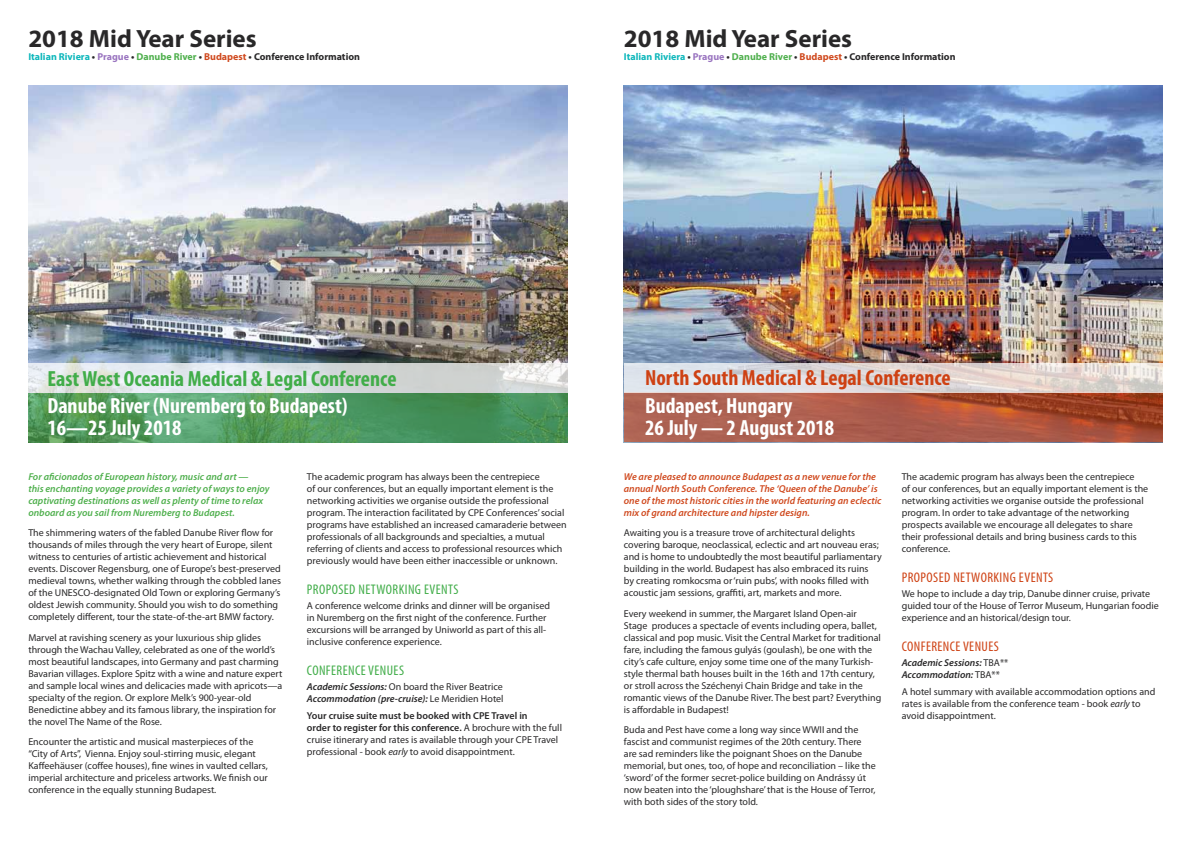
<style>
.page{position:relative;width:1191px;height:842px;background:#fff}
.page>*{position:absolute;margin:0;border:0;box-sizing:border-box;transform-origin:0 0}
.t1{font:700 25px "Myriad Pro";color:#292829}
.t2{font:700 condensed 22px/22px "Myriad Pro";color:#fff}
.t3{font:700 condensed 22px "Myriad Pro";color:#41ad49}
.t4{font:700 condensed 22px "Myriad Pro";color:#ce4113}
.t5{font:condensed 14px "Myriad Pro";letter-spacing:.03em;color:#ce4113}
.t6{font:condensed 14px "Myriad Pro";letter-spacing:.03em;color:#41ad49}
.t7{font:10px/12px "Myriad Pro";color:#292829}
.t8{font:italic 600 10px/12px "Myriad Pro";color:#d04a1f}
.t9{font:italic 600 10px/12px "Myriad Pro";color:#50b04e}
.t10{font:700 10px "Myriad Pro";color:#292829}
.t11{font:italic 600 10px/12px "Myriad Pro";color:#292829}
.s1{color:#0db7bb}
.s2{color:#9a75c0}
.s3{color:#50b04e}
.s4{color:#d04a1f}
.s5{font-weight:400;font-style:normal}
.s6{font-weight:600}
.s7{font-style:italic}
</style>
<div class="page">
<img style="left:28px;top:85px;width:539px;height:278px">
<svg style="left:28px;top:393px;width:539px;height:50px;background:#50995f"></svg>
<svg style="left:28px;top:363px;width:539px;height:30px;background:#dce0e2"></svg>
<img style="left:624px;top:85px;width:538px;height:278px">
<svg style="left:624px;top:393px;width:538px;height:49px;background:#aa5743"></svg>
<svg style="left:624px;top:363px;width:538px;height:30px;background:#e0dbdb"></svg>
<h1 class="t1" style="left:28px;top:22px;width:230px">2018 Mid Year Series</h1>
<p class="t10" style="left:28px;top:50px;width:333px"><span class="s1">Italian Riviera</span> • <span class="s2">Prague</span> • <span class="s3">Danube River</span> • <span class="s4">Budapest</span> • Conference Information</p>
<h1 class="t1" style="left:624px;top:22px;width:230px">2018 Mid Year Series</h1>
<p class="t10" style="left:624px;top:50px;width:333px"><span class="s1">Italian Riviera</span> • <span class="s2">Prague</span> • <span class="s3">Danube River</span> • <span class="s4">Budapest</span> • Conference Information</p>
<h2 class="t3" style="left:47px;top:365px;width:351px">East West Oceania Medical &amp; Legal Conference</h2>
<h2 class="t2" style="left:47px;top:395px;width:302px">Danube River (Nuremberg to Budapest)<br>16—25 July 2018</h2>
<p class="t9" style="left:28px;top:470px;width:243px">For aficionados of European history, music and art —<br>this enchanting voyage provides a variety of ways to enjoy captivating destinations as well as plenty of time to relax onboard as you sail from Nuremberg to Budapest.</p>
<p class="t7" style="left:28px;top:526px;width:254px">The shimmering waters of the fabled Danube River flow for thousands of miles through the very heart of Europe, silent witness to centuries of artistic achievement and historical events. Discover Regensburg, one of Europe’s best-preserved medieval towns, whether walking through the cobbled lanes of the UNESCO-designated Old Town or exploring Germany’s oldest Jewish community. Should you wish to do something completely different, tour the state-of-the-art BMW factory.</p>
<p class="t7" style="left:28px;top:631px;width:255px">Marvel at ravishing scenery as your luxurious ship glides through the Wachau Valley, celebrated as one of the world’s most beautiful landscapes, into Germany and past charming Bavarian villages. Explore Spitz with a wine and nature expert and sample local wines and delicacies made with apricots—a specialty of the region. Or explore Melk’s 900-year-old Benedictine abbey and its famous library, the inspiration for the novel The Name of the Rose.</p>
<p class="t7" style="left:28px;top:735px;width:241px">Encounter the artistic and musical masterpieces of the “City of Arts”, Vienna. Enjoy soul-stirring music, elegant Kaffeehäuser (coffee houses), fine wines in vaulted cellars, imperial architecture and priceless artworks. We finish our conference in the equally stunning Budapest.</p>
<p class="t7" style="left:307px;top:470px;width:261px">The academic program has always been the centrepiece<br>of our conferences, but an equally important element is the networking activities we organise outside the professional program. The interaction facilitated by CPE Conferences’ social programs have established an increased camaraderie between professionals of all backgrounds and specialties, a mutual referring of clients and access to professional resources which previously would have been either inaccessible or unknown.</p>
<h3 class="t6" style="left:307px;top:581px;width:153px">PROPOSED NETWORKING EVENTS</h3>
<p class="t7" style="left:307px;top:599px;width:244px">A conference welcome drinks and dinner will be organised in Nuremberg on the first night of the conference. Further excursions will be arranged by Uniworld as part of this all&shy;inclusive conference experience.</p>
<h3 class="t6" style="left:307px;top:662px;width:99px">CONFERENCE VENUES</h3>
<p class="t11" style="left:307px;top:680px;width:198px">Academic Sessions: <span class="s5">On board the River Beatrice<br></span>Accommodation (pre-cruise): <span class="s5">Le Meridien Hotel</span></p>
<p class="t7" style="left:307px;top:710px;width:256px"><span class="s6">Your cruise suite must be booked with CPE Travel in<br>order to register for this conference.</span> A brochure with the full cruise itinerary and rates is available through your CPE Travel professional - book <span class="s7">early</span> to avoid disappointment.</p>
<h2 class="t4" style="left:645px;top:364px;width:307px">North South Medical &amp; Legal Conference</h2>
<h2 class="t2" style="left:645px;top:394px;width:190px">Budapest, Hungary<br>26 July — 2 August 2018</h2>
<p class="t8" style="left:624px;top:470px;width:259px">We are pleased to announce Budapest as a new venue for the annual North South Conference. The ‘Queen of the Danube’ is one of the most historic cities in the world featuring an eclectic mix of grand architecture and hipster design.</p>
<p class="t7" style="left:624px;top:526px;width:259px">Awaiting you is a treasure trove of architectural delights covering baroque, neoclassical, eclectic and art nouveau eras; and is home to undoubtedly the most beautiful parliamentary building in the world. Budapest has also embraced its ruins<br>by creating romkocsma or ‘ruin pubs’, with nooks filled with acoustic jam sessions, graffiti, art, markets and more.</p>
<p class="t7" style="left:624px;top:607px;width:259px">Every weekend in summer, the Margaret Island Open-air Stage produces a spectacle of events including opera, ballet, classical and pop music. Visit the Central Market for traditional fare, including the famous gulyás (goulash), be one with the city’s cafe culture, enjoy some time one of the many Turkish&shy;style thermal bath houses built in the 16th and 17th century, or stroll across the Széchenyi Chain Bridge and take in the romantic views of the Danube River. The best part? Everything is affordable in Budapest!</p>
<p class="t7" style="left:624px;top:723px;width:253px">Buda and Pest have come a long way since WWII and the fascist and communist regimes of the 20th century. There are sad reminders like the poignant Shoes on the Danube memorial, but ones, too, of hope and reconciliation – like the ‘sword’ of the former secret-police building on Andrássy út now beaten into the ‘ploughshare’ that is the House of Terror, with both sides of the story told.</p>
<p class="t7" style="left:901px;top:470px;width:248px">The academic program has always been the centrepiece<br>of our conferences, but an equally important element is the networking activities we organise outside the professional program. In order to take advantage of the networking prospects available we encourage all delegates to share their professional details and bring business cards to this conference.</p>
<h3 class="t5" style="left:901px;top:569px;width:153px">PROPOSED NETWORKING EVENTS</h3>
<p class="t7" style="left:901px;top:587px;width:258px">We hope to include a day trip, Danube dinner cruise, private guided tour of the House of Terror Museum, Hungarian foodie experience and an historical/design tour.</p>
<h3 class="t5" style="left:901px;top:638px;width:99px">CONFERENCE VENUES</h3>
<p class="t11" style="left:901px;top:656px;width:108px">Academic Sessions: <span class="s5">TBA**<br></span>Accommodation: <span class="s5">TBA**</span></p>
<p class="t7" style="left:901px;top:686px;width:255px">A hotel summary with available accommodation options and rates is available from the conference team - book <span class="s7">early</span> to avoid disappointment.</p>
</div>
